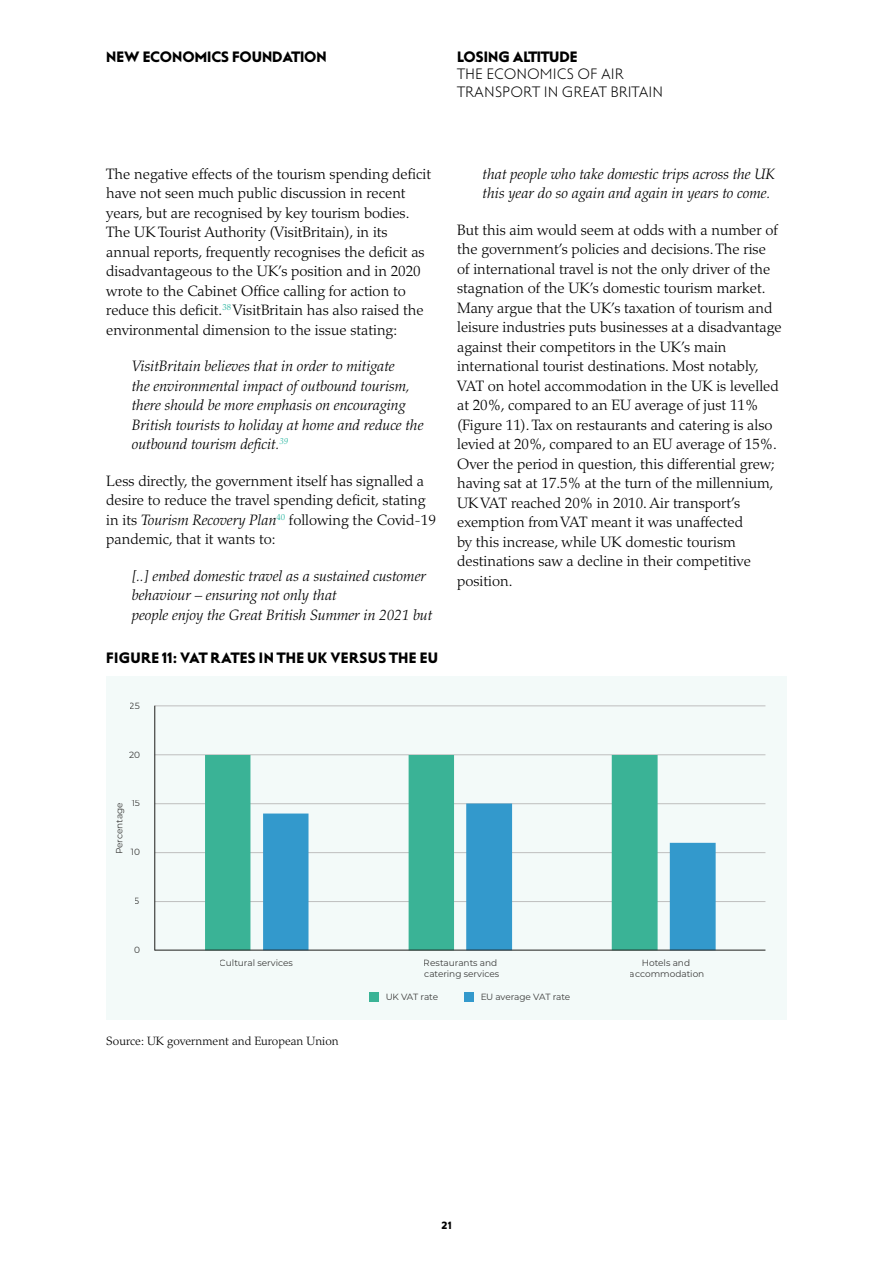
<style>
.page{position:relative;width:893px;height:1263px;background:#fff}
.page>*{position:absolute;margin:0;border:0;box-sizing:border-box;transform-origin:0 0}
.BODY{font:300 15px/19.5px "Palatino LT Std";color:#000}
.INDENT_-_6pt{font:italic 300 15px/19.5px "Palatino LT Std";color:#000}
.t1{font:15px/17.2px "Steagal Li";color:#000}
.FIGURE_HEAD{font:15px "Steagal Bo";color:#000}
.FIGURE_HEAD-2{font:15px "Steagal Bo";letter-spacing:.03em;color:#000}
.SOURCE{font:300 12px "Palatino LT Std";color:#000}
.t2{font:10.5px "Steagal Bo";color:#000}
.t3{font:9px/10.5px "Montserrat";letter-spacing:-.005em;color:#3c3c3b}
.s1{font-style:italic}
</style>
<div class="page">
<div style="left:106px;top:676px;width:681px;height:344px;background:#f3faf9"></div>
<hr style="left:155px;top:706px;width:610px;height:1px;background:#bebebe">
<hr style="left:155px;top:754px;width:610px;height:1px;background:#bebebe">
<hr style="left:155px;top:803px;width:610px;height:1px;background:#bebebe">
<hr style="left:155px;top:852px;width:610px;height:1px;background:#bebebe">
<hr style="left:155px;top:901px;width:610px;height:1px;background:#bebebe">
<svg style="left:205px;top:755px;width:453px;height:195px"></svg>
<svg style="left:263px;top:803px;width:453px;height:147px"></svg>
<hr style="left:154px;top:706px;width:1px;height:244px;background:#1d1d1b">
<hr style="left:155px;top:950px;width:610px;height:1px;background:#1d1d1b">
<div style="left:370px;top:992px;width:9px;height:10px;background:#3ab396"></div>
<div style="left:465px;top:992px;width:9px;height:10px;background:#39c"></div>
<p class="FIGURE_HEAD" style="left:106px;top:48px;width:222px">NEW ECONOMICS FOUNDATION</p>
<p class="FIGURE_HEAD" style="left:457px;top:48px;width:122px">LOSING ALTITUDE</p>
<p class="t1" style="left:457px;top:66px;width:207px">THE ECONOMICS OF AIR<br>TRANSPORT IN GREAT BRITAIN</p>
<p class="BODY" style="left:106px;top:164px;width:326px">The negative effects of the tourism spending deficit have not seen much public discussion in recent years, but are recognised by key tourism bodies.<br>The UK Tourist Authority (VisitBritain), in its annual reports, frequently recognises the deficit as disadvantageous to the UK’s position and in 2020 wrote to the Cabinet Office calling for action to reduce this deficit.<sup>38</sup> VisitBritain has also raised the environmental dimension to the issue stating:</p>
<p class="INDENT_-_6pt" style="left:132px;top:357px;width:293px">VisitBritain believes that in order to mitigate<br>the environmental impact of outbound tourism, there should be more emphasis on encouraging British tourists to holiday at home and reduce the outbound tourism deficit.<sup>39</sup></p>
<p class="BODY" style="left:106px;top:471px;width:331px">Less directly, the government itself has signalled a desire to reduce the travel spending deficit, stating in its <span class="s1">Tourism Recovery Plan</span><sup>40</sup> following the Covid-19 pandemic, that it wants to:</p>
<p class="INDENT_-_6pt" style="left:132px;top:566px;width:302px">[..] embed domestic travel as a sustained customer behaviour – ensuring not only that<br>people enjoy the Great British Summer in 2021 but</p>
<h2 class="FIGURE_HEAD-2" style="left:106px;top:650px;width:333px">FIGURE 11: VAT RATES IN THE UK VERSUS THE EU</h2>
<p class="t3" style="left:130px;top:700px;width:12px">25</p>
<p class="t3" style="left:129px;top:749px;width:12px">20</p>
<p class="t3" style="left:132px;top:798px;width:10px">15</p>
<p class="t3" style="left:114px;top:854px;width:53px;rotate:-90deg">Percentage</p>
<p class="t3" style="left:131px;top:846px;width:11px">10</p>
<p class="t3" style="left:135px;top:895px;width:7px">5</p>
<p class="t3" style="left:134px;top:944px;width:7px">0</p>
<p class="INDENT_-_6pt" style="left:483px;top:164px;width:294px">that people who take domestic trips across the UK this year do so again and again in years to come.</p>
<p class="BODY" style="left:457px;top:220px;width:326px">But this aim would seem at odds with a number of the government’s policies and decisions. The rise of international travel is not the only driver of the stagnation of the UK’s domestic tourism market.<br>Many argue that the UK’s taxation of tourism and leisure industries puts businesses at a disadvantage against their competitors in the UK’s main international tourist destinations. Most notably, VAT on hotel accommodation in the UK is levelled at 20%, compared to an EU average of just 11% (Figure 11). Tax on restaurants and catering is also levied at 20%, compared to an EU average of 15%.<br>Over the period in question, this differential grew; having sat at 17.5% at the turn of the millennium, UK VAT reached 20% in 2010. Air transport’s exemption from VAT meant it was unaffected<br>by this increase, while UK domestic tourism destinations saw a decline in their competitive position.</p>
<p class="t3" style="left:220px;top:957px;width:75px">Cultural services</p>
<p class="t3" style="left:424px;top:957px;width:77px">Restaurants and catering services</p>
<p class="t3" style="left:630px;top:957px;width:76px;text-align:center">Hotels and accommodation</p>
<p class="t3" style="left:385px;top:991px;width:54px">UK VAT rate</p>
<p class="t3" style="left:480px;top:991px;width:92px">EU average VAT rate</p>
<p class="SOURCE" style="left:106px;top:1034px;width:234px">Source: UK government and European Union</p>
<p class="t2" style="left:441px;top:1219px;width:12px">21</p>
</div>
